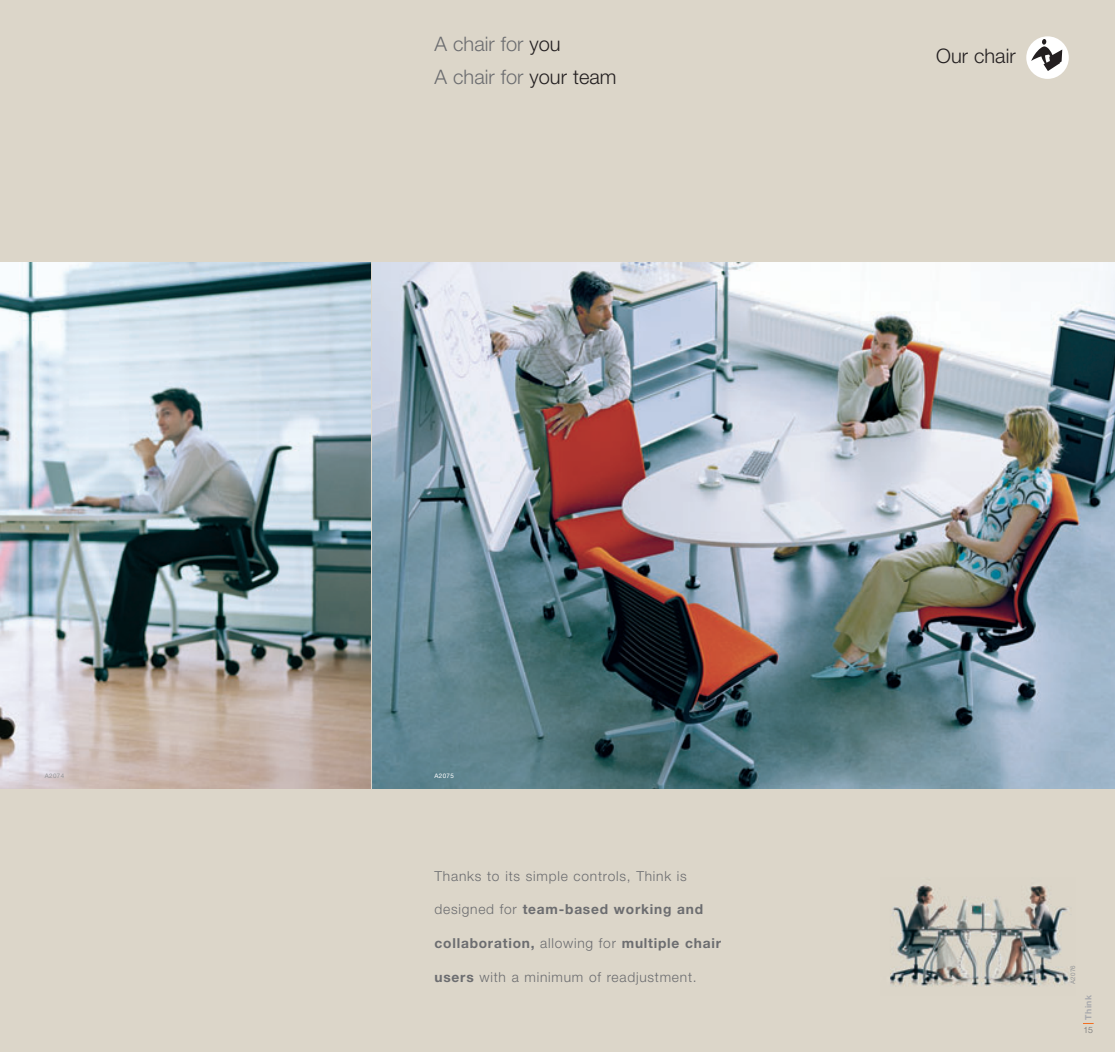
<style>
.page{position:relative;width:1115px;height:1052px;background:#fff}
.page>*{position:absolute;margin:0;border:0;box-sizing:border-box;transform-origin:0 0}
.t1{font:300 20px/33.8px "Helvetica Neue";color:#6c6d70}
.t2{font:300 20px "Helvetica Neue";color:#231f20}
.t3{font:700 13.75px "Helvetica Neue";letter-spacing:.055em;color:#6c6d70}
.t4{font:300 13.75px "Helvetica Neue";letter-spacing:.055em;color:#6c6d70}
.t5{font:700 8.75px "Helvetica Neue";letter-spacing:.055em;color:#a8a9ad}
.t6{font:300 8.75px "Helvetica Neue";color:#6d6e71}
.t7{font:6.25px "Helvetica Neue";letter-spacing:.055em;color:#939598}
.t8{font:6.25px "Helvetica Neue";letter-spacing:.055em;color:#fff}
.s1{color:#231f20}
.s2{font-weight:300}
.s3{font-weight:700}
</style>
<div class="page">
<div style="left:371px;top:788px;width:744px;height:263px;background:#dcd6c9"></div>
<div style="left:371px;top:0;width:744px;height:262px;background:#dcd6c9"></div>
<img style="left:371px;top:262px;width:744px;height:526px">
<img style="left:890px;top:885px;width:179px;height:102px">
<div style="left:1026px;top:36px;width:43px;height:43px;background:#fff;border-radius:50%"></div>
<svg style="left:1031px;top:39px;width:31px;height:32px"></svg>
<div style="left:0;top:0;width:371px;height:1051px;background:#dcd6c9"></div>
<img style="left:0;top:262px;width:371px;height:526px">
<p class="t7" style="left:45px;top:773px;width:21px">A2074</p>
<h1 class="t1" style="left:435px;top:28px;width:183px">A chair for <span class="s1">you<br></span>A chair for <span class="s1">your team</span></h1>
<h1 class="t2" style="left:936px;top:49px;width:81px">Our chair</h1>
<p class="t8" style="left:435px;top:773px;width:21px">A2075</p>
<p class="t4" style="left:435px;top:870px;width:254px">Thanks to its simple controls, Think is</p>
<p class="t3" style="left:435px;top:904px;width:270px"><span class="s2">designed for</span> team-based working and</p>
<p class="t3" style="left:435px;top:938px;width:288px">collaboration, <span class="s2">allowing for</span> multiple chair</p>
<p class="t4" style="left:435px;top:971px;width:264px"><span class="s3">users</span> with a minimum of readjustment.</p>
<p class="t7" style="left:1071px;top:984px;width:21px;rotate:-90deg">A2076</p>
<p class="t5" style="left:1085px;top:1019px;width:26px;rotate:-90deg">Think</p>
<p class="t6" style="left:1083px;top:1026px;width:11px">15</p>
</div>
